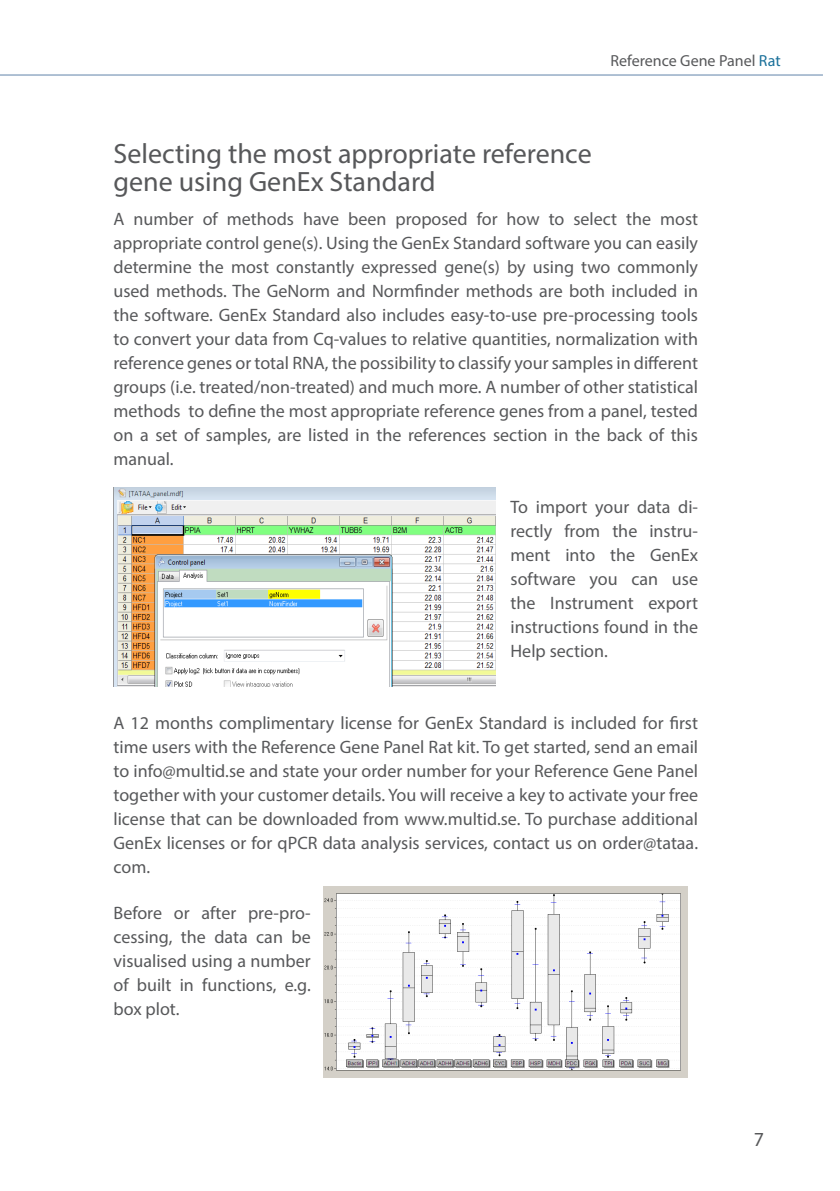
<style>
.page{position:relative;width:840px;height:1191px;background:#fff}
.page>*{position:absolute;margin:0;border:0;box-sizing:border-box;transform-origin:0 0}
.rubrik{font:28px/28px "Myriad Pro";color:#57585a}
.t1{font:20px "Myriad Pro";color:#57585a}
.bröd{font:18px/24px "Myriad Pro";color:#57585a;text-align:justify}
.rubrik-2{font:18px/24px "Myriad Pro";color:#57585a;text-align:justify}
.t2{font:16px "Myriad Pro";color:#57585a}
.s1{color:#1a709a}
</style>
<div class="page">
<hr style="left:0;top:74px;width:822px;height:2px;background:#8ea7c2">
<img style="left:323px;top:886px;width:364px;height:191px">
<img style="left:113px;top:487px;width:382px;height:199px">
<p class="t2" style="left:610px;top:51px;width:171px">Reference Gene Panel <span class="s1">Rat</span></p>
<p class="rubrik" style="left:113px;top:139px;width:479px">Selecting the most appropriate reference gene using GenEx Standard</p>
<p class="bröd" style="left:113px;top:206px;width:586px">A number of methods have been proposed for how to select the most appropriate control gene(s). Using the GenEx Standard software you can easily determine the most constantly expressed gene(s) by using two commonly used methods. The GeNorm and Normfinder methods are both included in the software. GenEx Standard also includes easy-to-use pre-processing tools to convert your data from Cq-values to relative quantities, normalization with reference genes or total RNA, the possibility to classify your samples in different groups (i.e. treated/non-treated) and much more. A number of other statistical methods to define the most appropriate reference genes from a panel, tested on a set of samples, are listed in the references section in the back of this manual.</p>
<p class="bröd" style="left:510px;top:494px;width:189px">To import your data di&shy;rectly from the instru&shy;ment into the GenEx software you can use the Instrument export instructions found in the Help section.</p>
<p class="bröd" style="left:113px;top:710px;width:586px">A 12 months complimentary license for GenEx Standard is included for first time users with the Reference Gene Panel Rat kit. To get started, send an email to info@multid.se and state your order number for your Reference Gene Panel together with your customer details. You will receive a key to activate your free license that can be downloaded from www.multid.se. To purchase additional GenEx licenses or for qPCR data analysis services, contact us on order@tataa. com.</p>
<p class="rubrik-2" style="left:113px;top:900px;width:199px">Before or after pre-pro&shy;cessing, the data can be visualised using a number of built in functions, e.g. box plot.</p>
<p class="t1" style="left:753px;top:1127px;width:12px">7</p>
</div>
